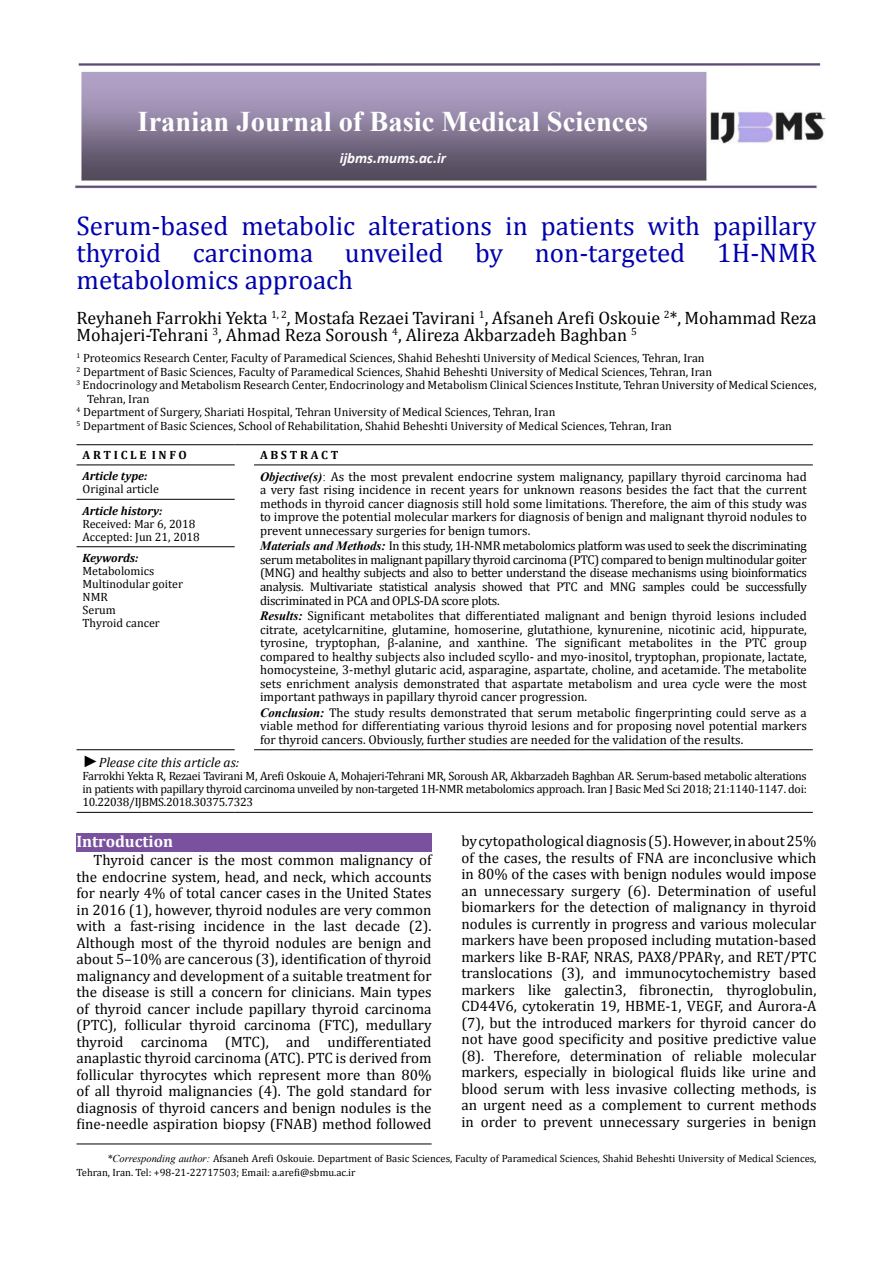
<style>
.page{position:relative;width:893px;height:1263px;background:#fff}
.page>*{position:absolute;margin:0;border:0;box-sizing:border-box;transform-origin:0 0}
.t1{font:700 28.5px "Times New Roman";color:#fff}
.t2{font:27px/27px "Cambria";color:#0000af;text-align:justify}
.t3{font:18px/17.7px "Cambria";color:#000}
.t4{font:700 16.5px "Cambria";color:#fff}
.t5{font:15px/16.5px "Cambria";color:#000;text-align:justify}
.t6{font:italic 700 15px "Calibri";color:#fff}
.t7{font:italic 13.5px "Cambria";color:#000}
.t8{font:12.75px/13.5px "Cambria";color:#000;text-align:justify}
.t9{font:12px/13px "Cambria";color:#000}
.t10{font:12px/13px "Cambria Math";letter-spacing:-.025em;color:#000;text-align:justify}
.t11{font:12px/13px "Cambria Math";color:#000}
.t12{font:italic 700 12px "Cambria";color:#000}
.t13{font:700 12px "Cambria";color:#000}
.t14{font:10.5px/13.5px "Cambria";color:#000}
.s1{font-family:"Times New Roman";font-weight:700;font-style:italic}
.s2{font-family:"Times New Roman"}
.s3{font-family:"Times New Roman";font-size:16.5px}
.s4{font-family:"Times New Roman";font-style:italic}
</style>
<div class="page">
<hr style="left:77px;top:1144px;width:355px;height:1px;background:#000">
<img style="left:75px;top:64px;width:750px;height:125px">
<hr style="left:77px;top:444px;width:158px;height:1px;background:#000">
<svg style="left:235px;top:444px;width:19px;height:1px"></svg>
<hr style="left:254px;top:444px;width:559px;height:1px;background:#000">
<hr style="left:77px;top:464px;width:158px;height:1px;background:#000">
<hr style="left:77px;top:499px;width:158px;height:1px;background:#000">
<hr style="left:254px;top:464px;width:559px;height:1px;background:#000">
<hr style="left:77px;top:546px;width:158px;height:1px;background:#000">
<hr style="left:77px;top:812px;width:158px;height:1px;background:#000">
<svg style="left:235px;top:812px;width:19px;height:1px"></svg>
<hr style="left:254px;top:812px;width:559px;height:1px;background:#000">
<hr style="left:77px;top:749px;width:158px;height:1px;background:#000">
<hr style="left:254px;top:749px;width:559px;height:1px;background:#000">
<div style="left:77px;top:833px;width:355px;height:18px;background:#7a519e"></div>
<h1 class="t1" style="left:138px;top:102px;width:512px">Iranian Journal of Basic Medical Sciences</h1>
<p class="t6" style="left:340px;top:149px;width:108px">ijbms.mums.ac.ir</p>
<h2 class="t2" style="left:77px;top:212px;width:741px">Serum-based metabolic alterations in patients with papillary thyroid carcinoma unveiled by non-targeted 1H-NMR metabolomics approach</h2>
<h3 class="t3" style="left:77px;top:308px;width:741px">Reyhaneh Farrokhi Yekta <sup>1,</sup> <sup>2</sup>, Mostafa Rezaei Tavirani <sup>1</sup>, Afsaneh Arefi Oskouie <sup>2</sup>*, Mohammad Reza<br>Mohajeri-Tehrani <sup>3</sup>, Ahmad Reza Soroush <sup>4</sup>, Alireza Akbarzadeh Baghban <sup>5</sup></h3>
<p class="t9" style="left:77px;top:351px;width:630px"><sup>1</sup> Proteomics Research Center, Faculty of Paramedical Sciences, Shahid Beheshti University of Medical Sciences, Tehran, Iran</p>
<p class="t9" style="left:77px;top:365px;width:637px"><sup>2</sup> Department of Basic Sciences, Faculty of Paramedical Sciences, Shahid Beheshti University of Medical Sciences, Tehran, Iran</p>
<p class="t9" style="left:77px;top:378px;width:741px"><sup>3</sup> Endocrinology and Metabolism Research Center, Endocrinology and Metabolism Clinical Sciences Institute, Tehran University of Medical Sciences,</p>
<p class="t9" style="left:87px;top:392px;width:64px">Tehran, Iran</p>
<p class="t9" style="left:77px;top:405px;width:480px"><sup>4</sup> Department of Surgery, Shariati Hospital, Tehran University of Medical Sciences, Tehran, Iran</p>
<p class="t9" style="left:77px;top:419px;width:597px"><sup>5</sup> Department of Basic Sciences, School of Rehabilitation, Shahid Beheshti University of Medical Sciences, Tehran, Iran</p>
<p class="t13" style="left:83px;top:446px;width:106px">A R T I C L E I N F O</p>
<p class="t13" style="left:260px;top:446px;width:80px">A B S T R A C T</p>
<p class="t12" style="left:83px;top:468px;width:66px">Article type:</p>
<p class="t11" style="left:83px;top:483px;width:78px">Original article</p>
<p class="t8" style="left:260px;top:470px;width:548px"><span class="s1">Objective(s)</span><span class="s2">:</span> As the most prevalent endocrine system malignancy, papillary thyroid carcinoma had a very fast rising incidence in recent years for unknown reasons besides the fact that the current methods in thyroid cancer diagnosis still hold some limitations. Therefore, the aim of this study was to improve the potential molecular markers for diagnosis of benign and malignant thyroid nodules to prevent unnecessary surgeries for benign tumors.</p>
<p class="t8" style="left:260px;top:539px;width:548px"><span class="s1">Materials and Methods:</span> In this study, 1H-NMR metabolomics platform was used to seek the discriminating serum metabolites in malignant papillary thyroid carcinoma (PTC) compared to benign multinodular goiter (MNG) and healthy subjects and also to better understand the disease mechanisms using bioinformatics analysis. Multivariate statistical analysis showed that PTC and MNG samples could be successfully discriminated in PCA and OPLS-DA score plots.</p>
<p class="t8" style="left:260px;top:609px;width:548px"><span class="s1">Results:</span> Significant metabolites that differentiated malignant and benign thyroid lesions included citrate, acetylcarnitine, glutamine, homoserine, glutathione, kynurenine, nicotinic acid, hippurate, tyrosine, tryptophan, β-alanine, and xanthine. The significant metabolites in the PTC group compared to healthy subjects also included scyllo- and myo-inositol, tryptophan, propionate, lactate, homocysteine, 3-methyl glutaric acid, asparagine, aspartate, choline, and acetamide. The metabolite sets enrichment analysis demonstrated that aspartate metabolism and urea cycle were the most important pathways in papillary thyroid cancer progression.</p>
<p class="t8" style="left:260px;top:706px;width:548px"><span class="s1">Conclusion:</span> The study results demonstrated that serum metabolic fingerprinting could serve as a viable method for differentiating various thyroid lesions and for proposing novel potential markers for thyroid cancers. Obviously, further studies are needed for the validation of the results.</p>
<p class="t12" style="left:83px;top:502px;width:81px">Article history:</p>
<p class="t11" style="left:83px;top:517px;width:119px">Received: Mar 6, 2018<br>Accepted: Jun 21, 2018</p>
<p class="t12" style="left:83px;top:549px;width:57px">Keywords:</p>
<p class="t9" style="left:83px;top:564px;width:102px">Metabolomics<br>Multinodular goiter<br>NMR<br>Serum<br>Thyroid cancer</p>
<p class="t7" style="left:83px;top:753px;width:158px"><span class="s3">►</span>Please cite this article as:</p>
<p class="t10" style="left:83px;top:769px;width:726px">Farrokhi Yekta R, Rezaei Tavirani M, Arefi Oskouie A, Mohajeri-Tehrani MR, Soroush AR, Akbarzadeh Baghban AR. Serum-based metabolic alterations in patients with papillary thyroid carcinoma unveiled by non-targeted 1H-NMR metabolomics approach. Iran J Basic Med Sci 2018; 21:1140-1147. doi:<br>10.22038/IJBMS.2018.30375.7323</p>
<p class="t4" style="left:77px;top:830px;width:98px">Introduction</p>
<p class="t5" style="left:77px;top:852px;width:357px;text-indent:17px">Thyroid cancer is the most common malignancy of the endocrine system, head, and neck, which accounts for nearly 4% of total cancer cases in the United States in 2016 (1), however, thyroid nodules are very common with a fast-rising incidence in the last decade (2).<br>Although most of the thyroid nodules are benign and about 5–10% are cancerous (3), identification of thyroid malignancy and development of a suitable treatment for the disease is still a concern for clinicians. Main types of thyroid cancer include papillary thyroid carcinoma (PTC), follicular thyroid carcinoma (FTC), medullary thyroid carcinoma (MTC), and undifferentiated anaplastic thyroid carcinoma (ATC). PTC is derived from follicular thyrocytes which represent more than 80% of all thyroid malignancies (4). The gold standard for diagnosis of thyroid cancers and benign nodules is the fine-needle aspiration biopsy (FNAB) method followed</p>
<p class="t5" style="left:461px;top:833px;width:357px">by cytopathological diagnosis (5). However, in about 25% of the cases, the results of FNA are inconclusive which in 80% of the cases with benign nodules would impose an unnecessary surgery (6). Determination of useful biomarkers for the detection of malignancy in thyroid nodules is currently in progress and various molecular markers have been proposed including mutation-based markers like B-RAF, NRAS, PAX8/PPARγ, and RET/PTC translocations (3), and immunocytochemistry based markers like galectin3, fibronectin, thyroglobulin, CD44V6, cytokeratin 19, HBME-1, VEGF, and Aurora-A (7), but the introduced markers for thyroid cancer do not have good specificity and positive predictive value (8). Therefore, determination of reliable molecular markers, especially in biological fluids like urine and blood serum with less invasive collecting methods, is an urgent need as a complement to current methods in order to prevent unnecessary surgeries in benign</p>
<p class="t14" style="left:77px;top:1152px;width:741px;text-indent:31px"><span class="s4">*Corresponding author:</span> Afsaneh Arefi Oskouie. Department of Basic Sciences, Faculty of Paramedical Sciences, Shahid Beheshti University of Medical Sciences,<br>Tehran, Iran. Tel: +98-21-22717503; Email: a.arefi@sbmu.ac.ir</p>
</div>
